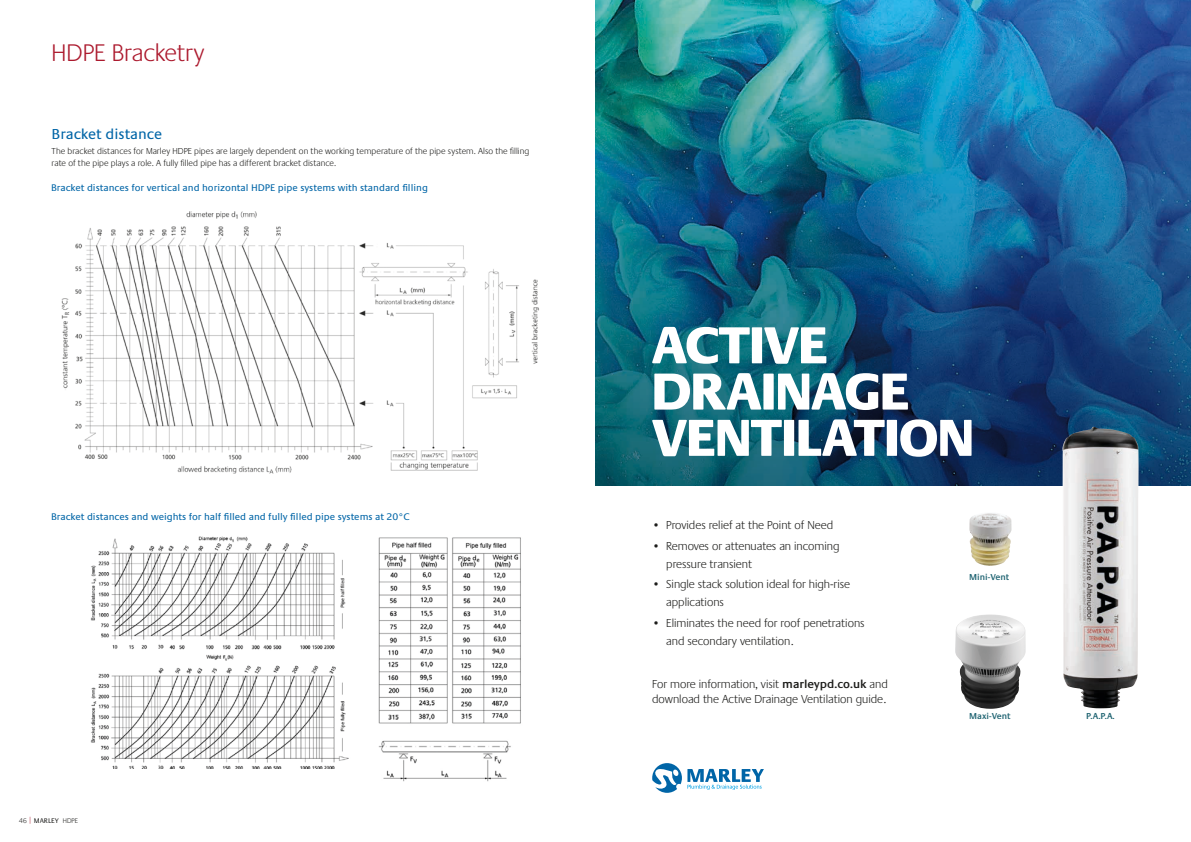
<style>
.page{position:relative;width:1191px;height:842px;background:#fff}
.page>*{position:absolute;margin:0;border:0;box-sizing:border-box;transform-origin:0 0}
.t1{font:800 54px/46.3px "Praxis EF";color:#fff}
.Page_Heading{font:300 25px "Praxis EF";color:#ac1a2e}
._2_sub_head{font:15px "Praxis EF";color:#0065a7}
.t2{font:300 12px/18px "Praxis EF";color:#1d1d1b}
._2-1_sub_head_small{font:10px "Praxis EF";color:#0065a7}
.t3{font:300 9px/12px "Praxis EF";letter-spacing:.005em;color:#1d1d1b}
.Body_Copy_NEW{font:600 9px "Praxis EF";color:#216573}
.t4{font:300 7px "Praxis EF";letter-spacing:.015em;color:#1d1d1b}
.s1{color:#ac1a2e}
.s2{font-weight:400}
.s3{font-weight:600}
</style>
<div class="page">
<img style="left:595px;top:0;width:596px;height:486px">
<img style="left:61px;top:211px;width:478px;height:263px">
<img style="left:90px;top:536px;width:259px;height:233px">
<img style="left:1062px;top:427px;width:76px;height:281px">
<img style="left:955px;top:614px;width:70px;height:95px">
<img style="left:969px;top:513px;width:42px;height:53px">
<img style="left:378px;top:537px;width:143px;height:187px">
<img style="left:378px;top:740px;width:133px;height:42px">
<svg style="left:652px;top:763px;width:112px;height:30px"></svg>
<p class="Page_Heading" style="left:52px;top:40px;width:154px">HDPE Bracketry</p>
<p class="_2_sub_head" style="left:52px;top:126px;width:112px">Bracket distance</p>
<p class="t3" style="left:52px;top:145px;width:479px">The bracket distances for Marley HDPE pipes are largely dependent on the working temperature of the pipe system. Also the filling rate of the pipe plays a role. A fully filled pipe has a different bracket distance.</p>
<p class="_2-1_sub_head_small" style="left:51px;top:182px;width:378px">Bracket distances for vertical and horizontal HDPE pipe systems with standard filling</p>
<p class="_2-1_sub_head_small" style="left:51px;top:511px;width:360px">Bracket distances and weights for half filled and fully filled pipe systems at 20°C</p>
<p class="t4" style="left:19px;top:817px;width:60px">46 <span class="s1">|</span> <span class="s2">MARLEY</span> HDPE</p>
<p class="t1" style="left:652px;top:323px;width:323px">ACTIVE<br>DRAINAGE<br>VENTILATION</p>
<p class="t2" style="left:652px;top:516px;width:182px">• Provides relief at the Point of Need</p>
<p class="t2" style="left:666px;top:537px;width:175px;text-indent:-14px">• Removes or attenuates an incoming pressure transient</p>
<p class="t2" style="left:666px;top:576px;width:185px;text-indent:-14px">• Single stack solution ideal for high-rise applications</p>
<p class="t2" style="left:666px;top:614px;width:200px;text-indent:-14px">• Eliminates the need for roof penetrations and secondary ventilation.</p>
<p class="t2" style="left:652px;top:676px;width:237px;line-height:15px">For more information, visit <span class="s3">marleypd.co.uk</span> and download the Active Drainage Ventilation guide.</p>
<p class="Body_Copy_NEW" style="left:969px;top:572px;width:41px">Mini-Vent</p>
<p class="Body_Copy_NEW" style="left:969px;top:711px;width:43px">Maxi-Vent</p>
<p class="Body_Copy_NEW" style="left:1086px;top:711px;width:30px">P.A.P.A.</p>
</div>
